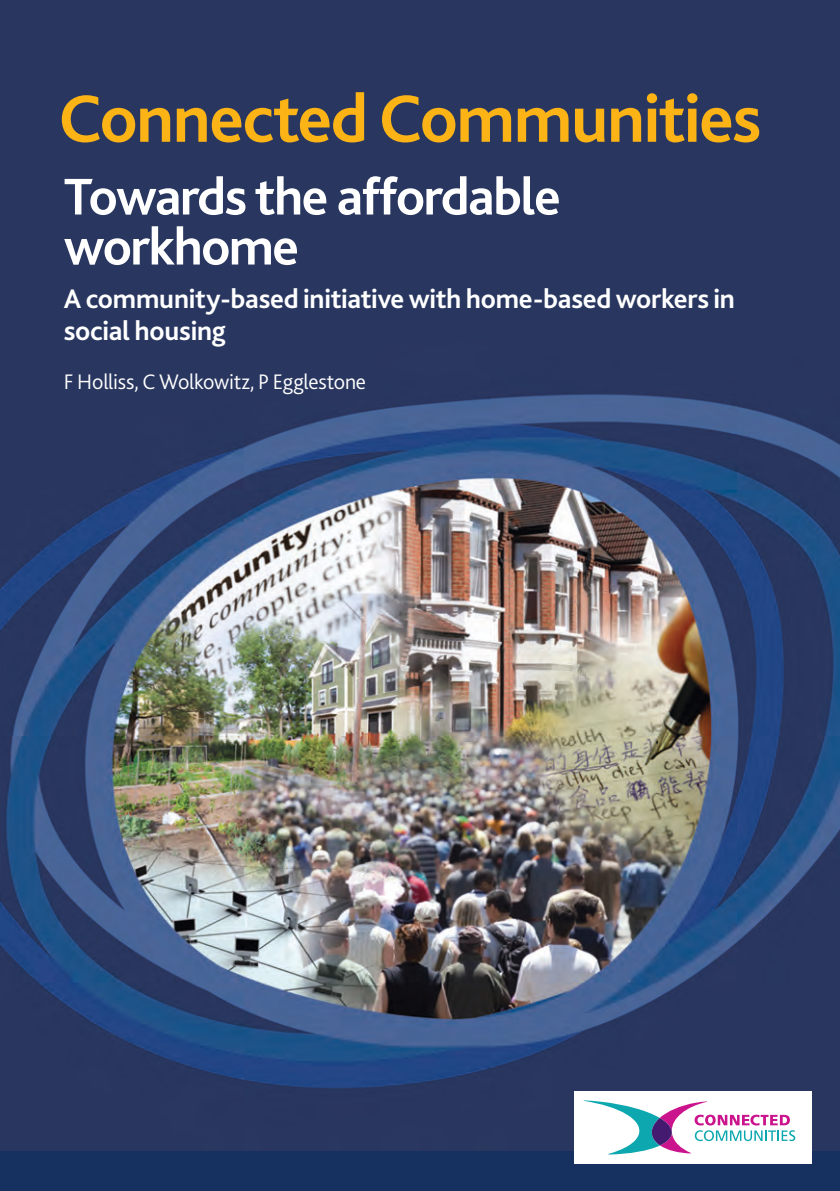
<style>
.page{position:relative;width:840px;height:1191px;background:#fff}
.page>*{position:absolute;margin:0;border:0;box-sizing:border-box;transform-origin:0 0}
.t1{font:700 70px "Bliss 2";letter-spacing:-.02em;color:#fbb316}
.COVER_HEADING{font:700 54px/50px "Bliss 2";letter-spacing:-.03em;color:#fff}
.COVER_SUB{font:700 28px/32px "Bliss 2";letter-spacing:-.01em;color:#fff}
.Cover_Author{font:300 22px "Bliss 2";letter-spacing:-.01em;color:#fff}
</style>
<div class="page">
<div style="left:0;top:0;width:839px;height:1191px;background:#16315f"></div>
<img style="left:0;top:0;width:839px;height:1150px">
<div style="left:573px;top:1091px;width:238px;height:72px;background:#fff"></div>
<svg style="left:583px;top:1100px;width:211px;height:54px"></svg>
<p class="t1" style="left:58px;top:75px;width:704px">Connected Communities</p>
<p class="COVER_HEADING" style="left:64px;top:170px;width:498px">Towards the affordable workhome</p>
<p class="COVER_SUB" style="left:64px;top:282px;width:672px">A community-based initiative with home-based workers in social housing</p>
<p class="Cover_Author" style="left:64px;top:367px;width:304px">F Holliss, C Wolkowitz, P Egglestone</p>
</div>
